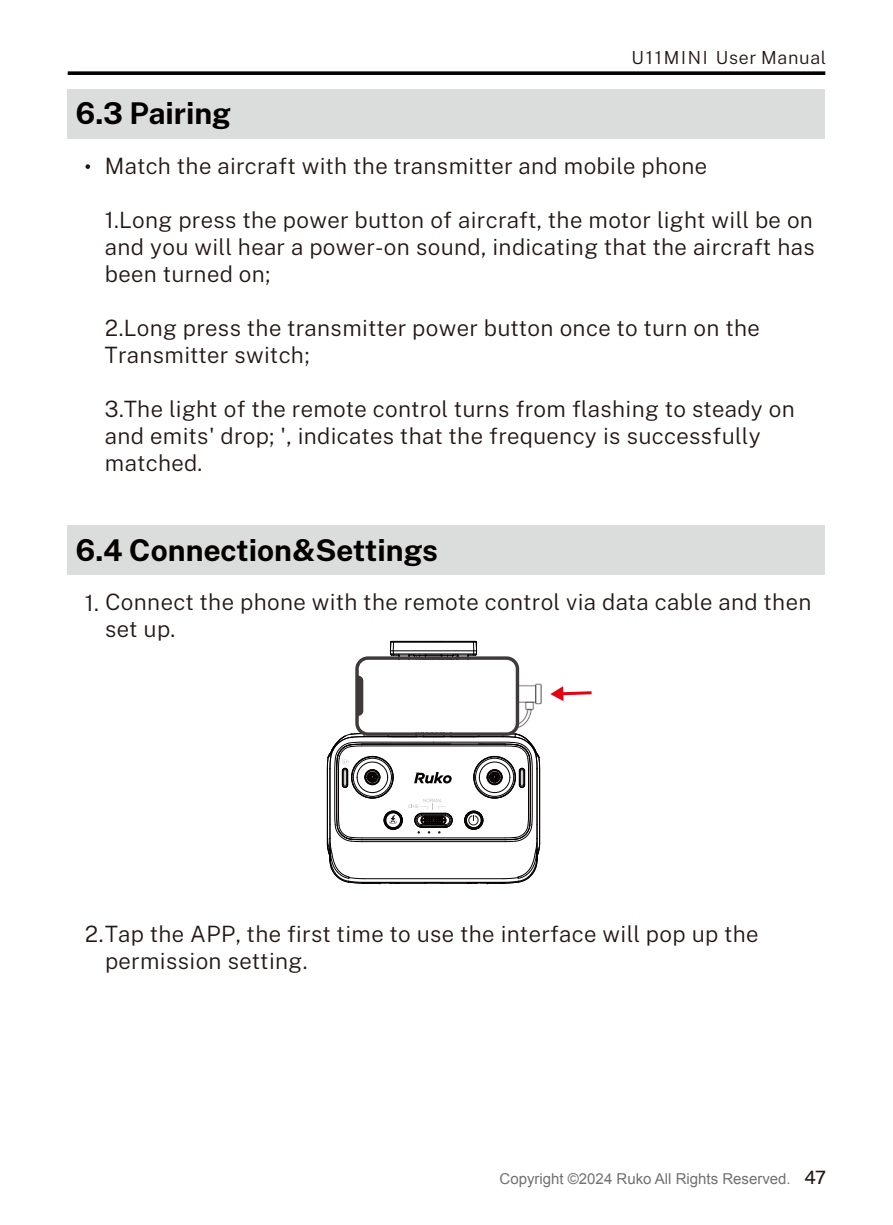
<style>
.page{position:relative;width:893px;height:1225px;background:#fff}
.page>*{position:absolute;margin:0;border:0;box-sizing:border-box;transform-origin:0 0}
.t1{font:700 30px "Public Sans";color:#040000}
.t2{font:300 22.5px/27px "Public Sans";letter-spacing:.015em;color:#231815}
.t3{font:300 18px "Public Sans";letter-spacing:.04em;color:#231815}
.t4{font:15px "Arial";color:#717171}
.s1{font-family:"Public Sans";font-weight:500;font-size:18.3px;color:#231815}
</style>
<div class="page">
<svg style="left:68px;top:71px;width:757px;height:4px;background:#1c1919"></svg>
<svg style="left:85px;top:164px;width:5px;height:5px"></svg>
<div style="left:68px;top:89px;width:757px;height:50px;background:#dbdcdc"></div>
<div style="left:68px;top:525px;width:757px;height:50px;background:#dbdcdc"></div>
<svg style="left:550px;top:686px;width:42px;height:15px"></svg>
<img style="left:540px;top:683px;width:1px;height:22px">
<svg style="left:327px;top:640px;width:213px;height:244px"></svg>
<h1 class="t1" style="left:76px;top:90px;width:157px">6.3 Pairing</h1>
<p class="t3" style="left:631px;top:44px;width:196px">U11MINI User Manual</p>
<p class="t2" style="left:105px;top:151px;width:604px">Match the aircraft with the transmitter and mobile phone</p>
<p class="t2" style="left:105px;top:205px;width:711px;text-align:justify">1.Long press the power button of aircraft, the motor light will be on and you will hear a power-on sound, indicating that the aircraft has been turned on;</p>
<p class="t2" style="left:105px;top:313px;width:656px">2.Long press the transmitter power button once to turn on the<br>Transmitter switch;</p>
<p class="t2" style="left:105px;top:394px;width:692px">3.The light of the remote control turns from flashing to steady on and emits' drop; ', indicates that the frequency is successfully matched.</p>
<h1 class="t1" style="left:76px;top:526px;width:364px">6.4 Connection&amp;Settings</h1>
<p class="t2" style="left:105px;top:587px;width:708px;text-indent:-20px">1. Connect the phone with the remote control via data cable and then set up.</p>
<p class="t2" style="left:105px;top:919px;width:655px;text-indent:-20px">2.Tap the APP, the first time to use the interface will pop up the permission setting.</p>
<p class="t4" style="left:500px;top:1168px;width:328px">Copyright ©2024 Ruko All Rights Reserved. <span class="s1">47</span></p>
</div>
